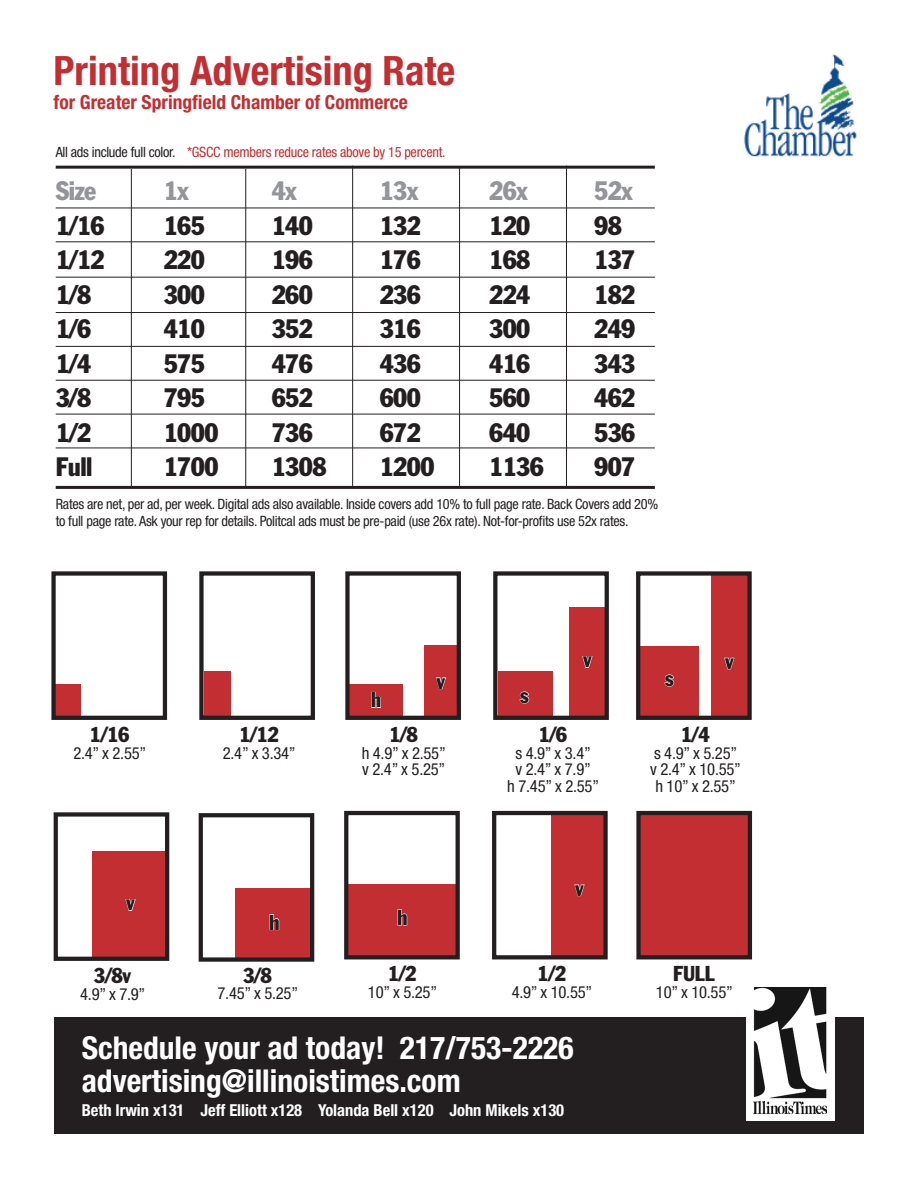
<style>
.page{position:relative;width:918px;height:1188px;background:#fff}
.page>*{position:absolute;margin:0;border:0;box-sizing:border-box;transform-origin:0 0}
.t1{font:700 condensed 40.5px "Helvetica Neue";color:#c22e31}
.t2{font:700 condensed 31.5px/33px "Helvetica Neue";color:#fff}
.t3{font:condensed 26.25px "Franklin Gothic";letter-spacing:-.02em;color:#231f20}
.t4{font:condensed 26.25px "Franklin Gothic";letter-spacing:-.02em;color:#939598}
.t5{font:condensed 21.15px "Franklin Gothic";letter-spacing:-.015em;color:#231f20}
.t6{font:700 condensed 19.5px "Helvetica Neue";color:#c22e31}
.t7{font:condensed 16.65px "Helvetica Neue";letter-spacing:-.015em;color:#231f20}
.t8{font:700 condensed 16.5px "Helvetica Neue";color:#fff}
.t9{font:condensed 14.25px "Helvetica Neue";letter-spacing:-.02em;color:#231f20}
.t10{font:condensed 14.25px "Helvetica Neue";letter-spacing:-.02em;color:#c22e31}
.s1{color:#231f20}
</style>
<div class="page">
<div style="left:54px;top:1017px;width:810px;height:117px;background:#231f20"></div>
<div style="left:746px;top:976px;width:88px;height:144px;background:#fff"></div>
<img style="left:753px;top:987px;width:73px;height:127px">
<img style="left:744px;top:54px;width:113px;height:102px">
<div style="left:640px;top:646px;width:58px;height:71px;background:#c22e31"></div>
<div style="left:498px;top:671px;width:55px;height:46px;background:#c22e31"></div>
<div style="left:204px;top:671px;width:26px;height:46px;background:#c22e31"></div>
<div style="left:424px;top:646px;width:36px;height:71px;background:#c22e31"></div>
<div style="left:348px;top:685px;width:55px;height:32px;background:#c22e31"></div>
<div style="left:55px;top:685px;width:26px;height:32px;background:#c22e31"></div>
<div style="left:345px;top:571px;width:116px;height:149px;border:4px solid #231f20"></div>
<div style="left:51px;top:571px;width:116px;height:149px;border:4px solid #231f20"></div>
<div style="left:638px;top:812px;width:113px;height:144px;background:#c22e31"></div>
<div style="left:712px;top:574px;width:36px;height:144px;background:#c22e31"></div>
<div style="left:92px;top:852px;width:76px;height:106px;background:#c22e31"></div>
<div style="left:236px;top:888px;width:77px;height:71px;background:#c22e31"></div>
<div style="left:569px;top:608px;width:36px;height:109px;background:#c22e31"></div>
<div style="left:345px;top:884px;width:113px;height:72px;background:#c22e31"></div>
<div style="left:551px;top:812px;width:55px;height:144px;background:#c22e31"></div>
<div style="left:344px;top:811px;width:116px;height:148px;border:4px solid #231f20"></div>
<div style="left:493px;top:571px;width:116px;height:149px;border:4px solid #231f20"></div>
<div style="left:199px;top:571px;width:116px;height:149px;border:4px solid #231f20"></div>
<div style="left:492px;top:811px;width:116px;height:148px;border:4px solid #231f20"></div>
<div style="left:636px;top:571px;width:116px;height:149px;border:4px solid #231f20"></div>
<div style="left:636px;top:811px;width:116px;height:148px;border:4px solid #231f20"></div>
<div style="left:54px;top:812px;width:115px;height:149px;border:4px solid #231f20"></div>
<div style="left:199px;top:813px;width:115px;height:149px;border:4px solid #231f20"></div>
<svg style="left:371px;top:692px;width:10px;height:16px"></svg>
<svg style="left:269px;top:914px;width:11px;height:16px"></svg>
<svg style="left:397px;top:909px;width:10px;height:17px"></svg>
<svg style="left:436px;top:677px;width:10px;height:12px"></svg>
<svg style="left:582px;top:656px;width:11px;height:12px"></svg>
<svg style="left:724px;top:657px;width:11px;height:13px"></svg>
<svg style="left:125px;top:899px;width:11px;height:12px"></svg>
<svg style="left:574px;top:884px;width:11px;height:12px"></svg>
<svg style="left:519px;top:691px;width:11px;height:13px"></svg>
<svg style="left:664px;top:674px;width:10px;height:13px"></svg>
<hr style="left:56px;top:166px;width:599px;height:3px;background:#231f20">
<hr style="left:56px;top:486px;width:599px;height:3px;background:#231f20">
<hr style="left:56px;top:208px;width:599px;height:1px;background:#231f20">
<hr style="left:56px;top:241px;width:599px;height:1px;background:#231f20">
<hr style="left:56px;top:277px;width:599px;height:1px;background:#231f20">
<hr style="left:56px;top:312px;width:599px;height:1px;background:#231f20">
<hr style="left:56px;top:346px;width:599px;height:1px;background:#231f20">
<hr style="left:56px;top:380px;width:599px;height:1px;background:#231f20">
<hr style="left:56px;top:414px;width:599px;height:1px;background:#231f20">
<hr style="left:56px;top:448px;width:599px;height:1px;background:#231f20">
<hr style="left:131px;top:169px;width:1px;height:318px;background:#231f20">
<hr style="left:245px;top:169px;width:1px;height:318px;background:#231f20">
<hr style="left:352px;top:166px;width:1px;height:320px;background:#231f20">
<hr style="left:459px;top:167px;width:1px;height:319px;background:#231f20">
<hr style="left:566px;top:166px;width:1px;height:321px;background:#231f20">
<p class="t1" style="left:54px;top:47px;width:403px">Printing Advertising Rate</p>
<p class="t6" style="left:54px;top:90px;width:356px">for Greater Springfield Chamber of Commerce</p>
<p class="t10" style="left:56px;top:144px;width:391px"><span class="s1">All ads include full color.</span> *GSCC members reduce rates above by 15 percent.</p>
<p class="t4" style="left:56px;top:175px;width:42px">Size</p>
<p class="t4" style="left:164px;top:175px;width:27px">1x</p>
<p class="t4" style="left:272px;top:175px;width:27px">4x</p>
<p class="t4" style="left:380px;top:175px;width:40px">13x</p>
<p class="t4" style="left:489px;top:175px;width:40px">26x</p>
<p class="t4" style="left:594px;top:175px;width:40px">52x</p>
<p class="t3" style="left:56px;top:210px;width:50px">1/16</p>
<p class="t3" style="left:164px;top:210px;width:43px">165</p>
<p class="t3" style="left:272px;top:210px;width:43px">140</p>
<p class="t3" style="left:380px;top:210px;width:43px">132</p>
<p class="t3" style="left:489px;top:210px;width:43px">120</p>
<p class="t3" style="left:594px;top:210px;width:29px">98</p>
<p class="t3" style="left:56px;top:244px;width:50px">1/12</p>
<p class="t3" style="left:164px;top:244px;width:43px">220</p>
<p class="t3" style="left:272px;top:244px;width:43px">196</p>
<p class="t3" style="left:380px;top:244px;width:43px">176</p>
<p class="t3" style="left:489px;top:244px;width:43px">168</p>
<p class="t3" style="left:594px;top:244px;width:43px">137</p>
<p class="t3" style="left:56px;top:279px;width:37px">1/8</p>
<p class="t3" style="left:164px;top:279px;width:43px">300</p>
<p class="t3" style="left:272px;top:279px;width:43px">260</p>
<p class="t3" style="left:380px;top:279px;width:43px">236</p>
<p class="t3" style="left:489px;top:279px;width:43px">224</p>
<p class="t3" style="left:594px;top:279px;width:43px">182</p>
<p class="t3" style="left:56px;top:313px;width:37px">1/6</p>
<p class="t3" style="left:164px;top:313px;width:43px">410</p>
<p class="t3" style="left:272px;top:313px;width:43px">352</p>
<p class="t3" style="left:380px;top:313px;width:43px">316</p>
<p class="t3" style="left:489px;top:313px;width:43px">300</p>
<p class="t3" style="left:594px;top:313px;width:43px">249</p>
<p class="t3" style="left:56px;top:348px;width:37px">1/4</p>
<p class="t3" style="left:164px;top:348px;width:43px">575</p>
<p class="t3" style="left:272px;top:348px;width:43px">476</p>
<p class="t3" style="left:380px;top:348px;width:43px">436</p>
<p class="t3" style="left:489px;top:348px;width:43px">416</p>
<p class="t3" style="left:594px;top:348px;width:43px">343</p>
<p class="t3" style="left:56px;top:382px;width:37px">3/8</p>
<p class="t3" style="left:164px;top:382px;width:43px">795</p>
<p class="t3" style="left:272px;top:382px;width:43px">652</p>
<p class="t3" style="left:380px;top:382px;width:43px">600</p>
<p class="t3" style="left:489px;top:382px;width:43px">560</p>
<p class="t3" style="left:594px;top:382px;width:43px">462</p>
<p class="t3" style="left:56px;top:417px;width:37px">1/2</p>
<p class="t3" style="left:164px;top:417px;width:56px">1000</p>
<p class="t3" style="left:272px;top:417px;width:43px">736</p>
<p class="t3" style="left:380px;top:417px;width:43px">672</p>
<p class="t3" style="left:489px;top:417px;width:43px">640</p>
<p class="t3" style="left:594px;top:417px;width:43px">536</p>
<p class="t3" style="left:56px;top:451px;width:38px">Full</p>
<p class="t3" style="left:164px;top:451px;width:56px">1700</p>
<p class="t3" style="left:272px;top:451px;width:56px">1308</p>
<p class="t3" style="left:380px;top:451px;width:56px">1200</p>
<p class="t3" style="left:489px;top:451px;width:56px">1136</p>
<p class="t3" style="left:594px;top:451px;width:43px">907</p>
<p class="t9" style="left:56px;top:496px;width:604px">Rates are net, per ad, per week. Digital ads also available. Inside covers add 10% to full page rate. Back Covers add 20%</p>
<p class="t9" style="left:56px;top:513px;width:574px">to full page rate. Ask your rep for details. Politcal ads must be pre-paid (use 26x rate). Not-for-profits use 52x rates.</p>
<p class="t5" style="left:90px;top:722px;width:41px">1/16</p>
<p class="t7" style="left:73px;top:743px;width:74px">2.4” x 2.55”</p>
<p class="t5" style="left:126px;top:890px;width:10px">v</p>
<p class="t5" style="left:94px;top:963px;width:39px">3/8v</p>
<p class="t7" style="left:80px;top:984px;width:67px">4.9” x 7.9”</p>
<p class="t5" style="left:583px;top:647px;width:10px">v</p>
<p class="t5" style="left:725px;top:648px;width:10px">v</p>
<p class="t5" style="left:437px;top:668px;width:10px">v</p>
<p class="t5" style="left:665px;top:665px;width:11px">s</p>
<p class="t5" style="left:371px;top:687px;width:12px">h</p>
<p class="t5" style="left:520px;top:682px;width:11px">s</p>
<p class="t5" style="left:239px;top:722px;width:41px">1/12</p>
<p class="t7" style="left:223px;top:743px;width:74px">2.4” x 3.34”</p>
<p class="t5" style="left:389px;top:722px;width:30px">1/8</p>
<p class="t7" style="left:362px;top:743px;width:86px">h 4.9” x 2.55”</p>
<p class="t7" style="left:362px;top:760px;width:85px">v 2.4” x 5.25”</p>
<p class="t5" style="left:538px;top:722px;width:30px">1/6</p>
<p class="t7" style="left:515px;top:743px;width:77px">s 4.9” x 3.4”</p>
<p class="t7" style="left:515px;top:760px;width:77px">v 2.4” x 7.9”</p>
<p class="t7" style="left:507px;top:776px;width:93px">h 7.45” x 2.55”</p>
<p class="t5" style="left:681px;top:722px;width:30px">1/4</p>
<p class="t7" style="left:654px;top:743px;width:85px">s 4.9” x 5.25”</p>
<p class="t7" style="left:650px;top:760px;width:92px">v 2.4” x 10.55”</p>
<p class="t7" style="left:655px;top:776px;width:82px">h 10” x 2.55”</p>
<p class="t5" style="left:575px;top:875px;width:10px">v</p>
<p class="t5" style="left:269px;top:909px;width:12px">h</p>
<p class="t5" style="left:397px;top:905px;width:12px">h</p>
<p class="t5" style="left:243px;top:962px;width:30px">3/8</p>
<p class="t7" style="left:218px;top:984px;width:82px">7.45” x 5.25”</p>
<p class="t5" style="left:388px;top:961px;width:30px">1/2</p>
<p class="t7" style="left:368px;top:982px;width:71px">10” x 5.25”</p>
<p class="t5" style="left:537px;top:961px;width:30px">1/2</p>
<p class="t7" style="left:512px;top:982px;width:82px">4.9” x 10.55”</p>
<p class="t5" style="left:673px;top:961px;width:43px">FULL</p>
<p class="t7" style="left:656px;top:982px;width:78px">10” x 10.55”</p>
<h2 class="t2" style="left:82px;top:1031px;width:493px">Schedule your ad today! 217/753-2226 advertising@illinoistimes.com</h2>
<p class="t8" style="left:82px;top:1100px;width:484px">Beth Irwin x131 Jeff Elliott x128 Yolanda Bell x120 John Mikels x130</p>
</div>
